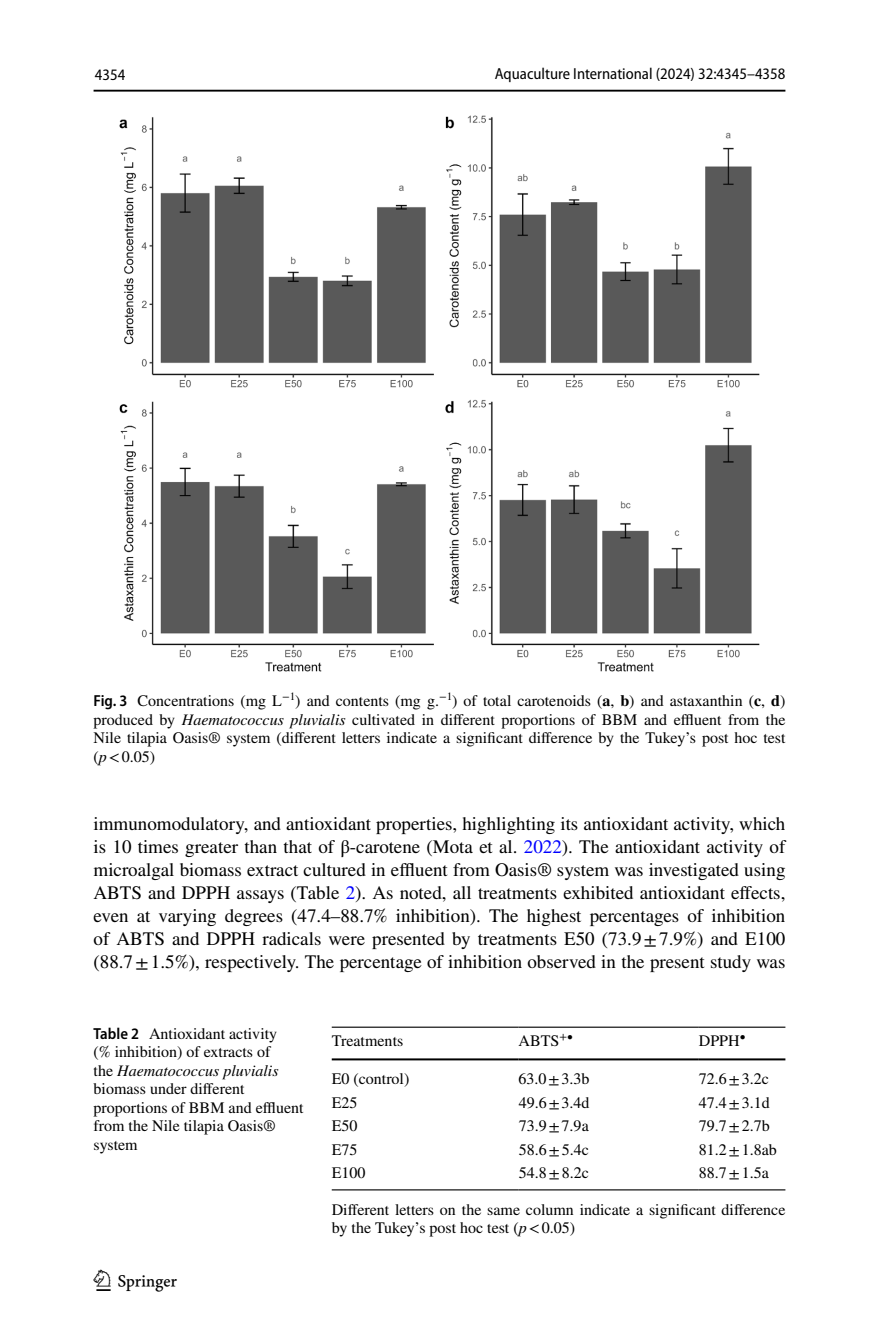
<style>
.page{position:relative;width:879px;height:1333px;background:#fff}
.page>*{position:absolute;margin:0;border:0;box-sizing:border-box;transform-origin:0 0}
.t1{font:30px "Springnew Regular 4";color:#000}
.t2{font:19px/23px "STIX";color:#000;text-align:justify}
.t3{font:16px/18.4px "STIX";color:#000}
.t4{font:semi-condensed 16px "Myriad Pro";color:#000}
.s1{font-family:"Myriad Pro";font-weight:600;font-stretch:semi-condensed}
.s2{font-weight:700}
.s3{font-style:italic}
.s4{color:#00f}
</style>
<div class="page">
<hr style="left:94px;top:90px;width:691px;height:2px;background:#000">
<img style="left:120px;top:116px;width:639px;height:555px">
<hr style="left:332px;top:1026px;width:186px;height:1px;background:#000">
<hr style="left:332px;top:1058px;width:186px;height:2px;background:#000">
<hr style="left:518px;top:1026px;width:181px;height:1px;background:#000">
<hr style="left:518px;top:1058px;width:181px;height:2px;background:#000">
<hr style="left:699px;top:1026px;width:86px;height:1px;background:#000">
<hr style="left:699px;top:1058px;width:86px;height:2px;background:#000">
<hr style="left:332px;top:1189px;width:186px;height:1px;background:#000">
<hr style="left:518px;top:1189px;width:181px;height:1px;background:#000">
<hr style="left:699px;top:1189px;width:86px;height:1px;background:#000">
<p class="t4" style="left:95px;top:66px;width:32px">4354</p>
<p class="t4" style="left:495px;top:65px;width:292px">Aquaculture International (2024) 32:4345–4358</p>
<p class="t3" style="left:94px;top:692px;width:693px;text-align:justify"><span class="s1">Fig. 3</span> Concentrations (mg L<sup>−1</sup>) and contents (mg g.<sup>−1</sup>) of total carotenoids (<span class="s2">a</span>, <span class="s2">b</span>) and astaxanthin (<span class="s2">c</span>, <span class="s2">d</span>) produced by <span class="s3">Haematococcus pluvialis</span> cultivated in different proportions of BBM and effluent from the Nile tilapia Oasis® system (different letters indicate a significant difference by the Tukey’s post hoc test (<span class="s3">p</span>&lt;0.05)</p>
<p class="t2" style="left:94px;top:813px;width:693px">immunomodulatory, and antioxidant properties, highlighting its antioxidant activity, which is 10 times greater than that of β-carotene (Mota et al. <span class="s4">2022</span>). The antioxidant activity of microalgal biomass extract cultured in effluent from Oasis® system was investigated using ABTS and DPPH assays (Table <span class="s4">2</span>). As noted, all treatments exhibited antioxidant effects, even at varying degrees (47.4–88.7% inhibition). The highest percentages of inhibition of ABTS and DPPH radicals were presented by treatments E50 (73.9±7.9%) and E100 (88.7±1.5%), respectively. The percentage of inhibition observed in the present study was</p>
<p class="t3" style="left:94px;top:1025px;width:211px"><span class="s1">Table 2</span> Antioxidant activity<br>(% inhibition) of extracts of<br>the <span class="s3">Haematococcus pluvialis </span>biomass under different proportions of BBM and effluent from the Nile tilapia Oasis® system</p>
<h1 class="t1" style="left:96px;top:1269px;width:83px">1 3</h1>
<p class="t3" style="left:332px;top:1032px;width:73px">Treatments</p>
<p class="t3" style="left:519px;top:1032px;width:56px">ABTS<sup>+•</sup></p>
<p class="t3" style="left:699px;top:1032px;width:48px">DPPH<sup>•</sup></p>
<p class="t3" style="left:332px;top:1070px;width:79px">E0 (control)</p>
<p class="t3" style="left:519px;top:1070px;width:72px">63.0±3.3b</p>
<p class="t3" style="left:699px;top:1070px;width:72px">72.6±3.2c</p>
<p class="t3" style="left:332px;top:1094px;width:27px">E25</p>
<p class="t3" style="left:519px;top:1094px;width:72px">49.6±3.4d</p>
<p class="t3" style="left:699px;top:1094px;width:72px">47.4±3.1d</p>
<p class="t3" style="left:332px;top:1117px;width:27px">E50</p>
<p class="t3" style="left:519px;top:1117px;width:72px">73.9±7.9a</p>
<p class="t3" style="left:699px;top:1117px;width:72px">79.7±2.7b</p>
<p class="t3" style="left:332px;top:1141px;width:27px">E75</p>
<p class="t3" style="left:519px;top:1141px;width:72px">58.6±5.4c</p>
<p class="t3" style="left:699px;top:1141px;width:80px">81.2±1.8ab</p>
<p class="t3" style="left:332px;top:1164px;width:35px">E100</p>
<p class="t3" style="left:519px;top:1164px;width:72px">54.8±8.2c</p>
<p class="t3" style="left:699px;top:1164px;width:72px">88.7±1.5a</p>
<p class="t3" style="left:332px;top:1201px;width:455px">Different letters on the same column indicate a significant difference by the Tukey’s post hoc test (<span class="s3">p</span>&lt;0.05)</p>
</div>
